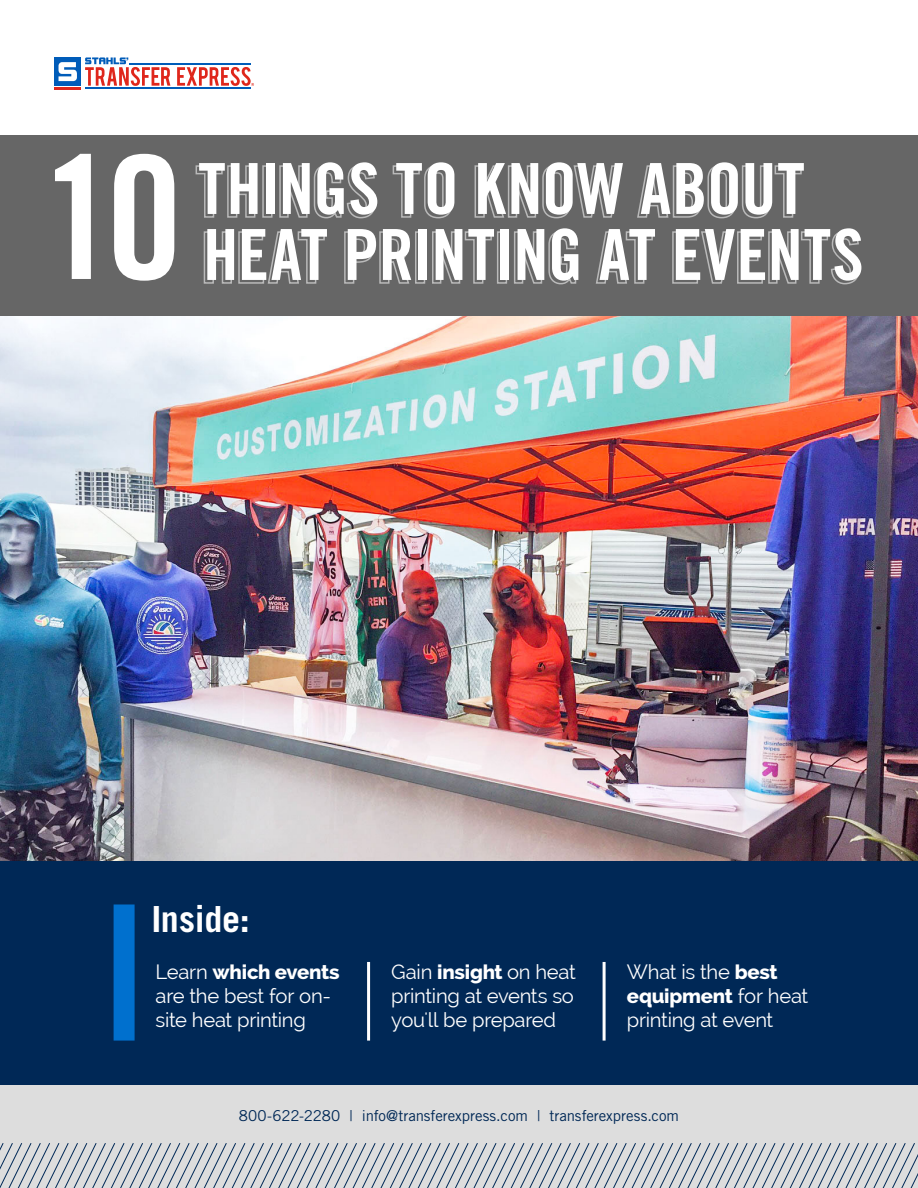
<style>
.page{position:relative;width:918px;height:1188px;background:#fff}
.page>*{position:absolute;margin:0;border:0;box-sizing:border-box;transform-origin:0 0}
.t1{font:171px "Trade Gothic LT Std Bd Cn 20";color:#fff}
.t2{font:70.5px/66px "Trade Gothic LT Std Bd Cn 20";color:#fff}
.t3{font:700 36px "Trade Gothic LT Std";letter-spacing:-.01em;color:#fff}
.t4{font:20.25px/24px "Raleway";letter-spacing:-.015em;color:#fff}
.t5{font:15px "Trade Gothic LT Std";letter-spacing:-.005em;color:#002856}
.s1{font-weight:800}
</style>
<div class="page">
<div style="left:0;top:834px;width:918px;height:354px;background:#002856"></div>
<div style="left:0;top:1085px;width:918px;height:103px;background:#ddd"></div>
<svg style="left:0;top:1143px;width:918px;height:45px"></svg>
<hr style="left:85px;top:88px;width:166px;height:1px;background:#005cb9">
<svg style="left:85px;top:57px;width:169px;height:29px"></svg>
<div style="left:54px;top:58px;width:27px;height:28px;background:#005cb9"></div>
<hr style="left:54px;top:88px;width:27px;height:2px;background:#df271c">
<svg style="left:59px;top:62px;width:18px;height:19px"></svg>
<img style="left:0;top:315px;width:918px;height:546px">
<div style="left:114px;top:904px;width:21px;height:137px;background:#0070ce"></div>
<hr style="left:367px;top:962px;width:3px;height:79px;background:#fff">
<hr style="left:603px;top:962px;width:3px;height:79px;background:#fff">
<div style="left:0;top:135px;width:918px;height:180px;background:#666"></div>
<svg style="left:195px;top:165px;width:61px;height:53px"></svg>
<svg style="left:279px;top:164px;width:97px;height:55px"></svg>
<svg style="left:392px;top:164px;width:61px;height:55px"></svg>
<svg style="left:474px;top:164px;width:147px;height:55px"></svg>
<svg style="left:637px;top:164px;width:165px;height:55px"></svg>
<svg style="left:203px;top:231px;width:122px;height:53px"></svg>
<svg style="left:344px;top:231px;width:66px;height:53px"></svg>
<svg style="left:432px;top:231px;width:60px;height:53px"></svg>
<svg style="left:514px;top:230px;width:63px;height:55px"></svg>
<svg style="left:596px;top:231px;width:57px;height:53px"></svg>
<svg style="left:672px;top:230px;width:188px;height:55px"></svg>
<h1 class="t1" style="left:41px;top:114px;width:142px">10</h1>
<h2 class="t2" style="left:198px;top:155px;width:667px">THINGS TO KNOW ABOUT<br>HEAT PRINTING AT EVENTS</h2>
<h3 class="t3" style="left:151px;top:898px;width:100px">Inside:</h3>
<p class="t4" style="left:156px;top:960px;width:186px">Learn <span class="s1">which events </span>are the best for on&shy;site heat printing</p>
<p class="t4" style="left:391px;top:960px;width:186px;text-align:justify">Gain <span class="s1">insight</span> on heat printing at events so you'll be prepared</p>
<p class="t4" style="left:627px;top:960px;width:183px">What is the <span class="s1">best equipment</span> for heat printing at event</p>
<p class="t5" style="left:239px;top:1107px;width:442px">800-622-2280 | info@transferexpress.com | transferexpress.com</p>
</div>
